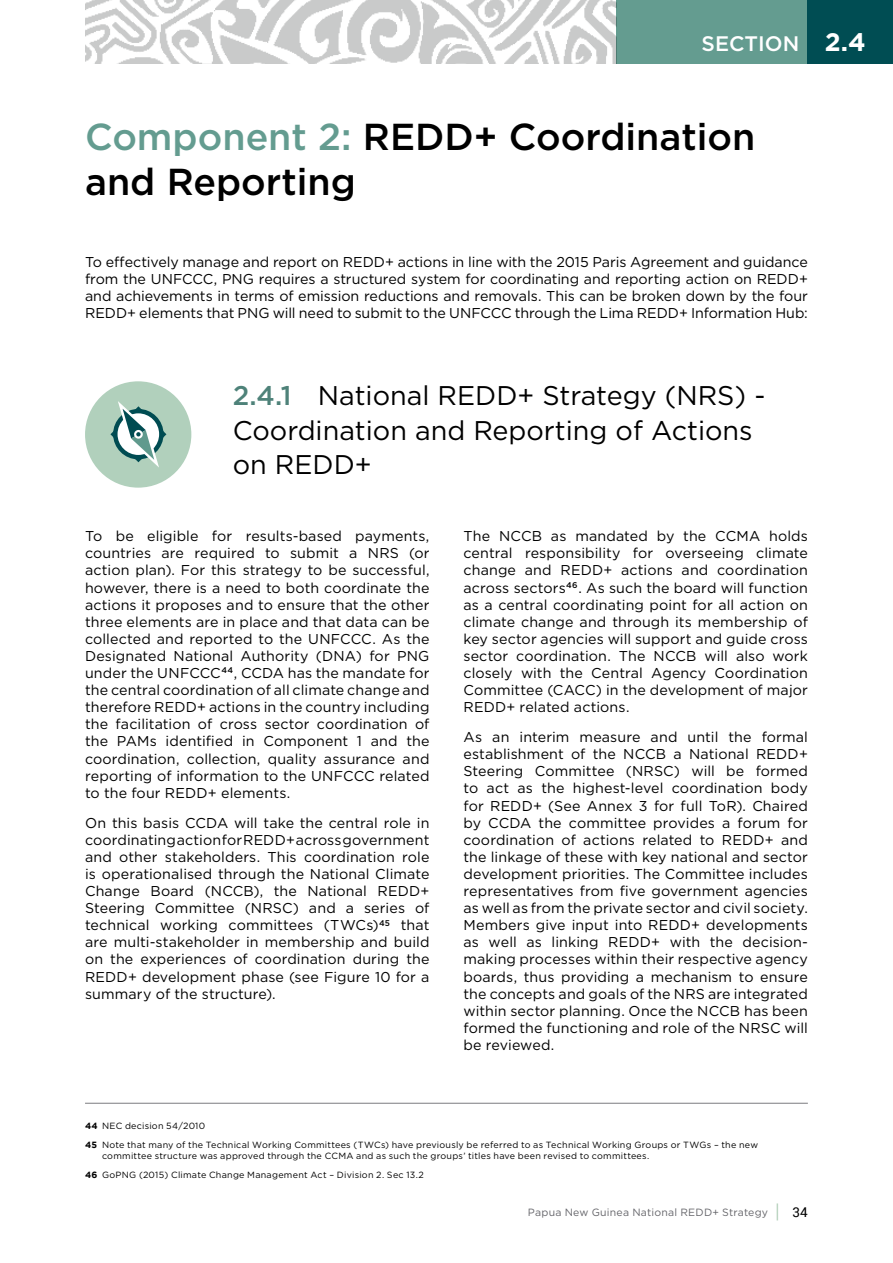
<style>
.page{position:relative;width:893px;height:1263px;background:#fff}
.page>*{position:absolute;margin:0;border:0;box-sizing:border-box;transform-origin:0 0}
.t1{font:500 37.5px/45px "Gotham";color:#000}
.t2{font:27px/34.5px "Gotham";color:#000}
.t3{font:500 21px "Gotham";color:#fff}
.t4{font:14.25px/17.1px "Gotham";letter-spacing:.005em;color:#000;text-align:justify}
.t5{font:13.5px "Roboto";color:#000}
.t6{font:10.5px "Gotham";letter-spacing:.02em;color:#65656a}
.t7{font:9px/19.4px "Gotham";letter-spacing:.025em;color:#000}
.s1{font-weight:700;font-size:25.5px}
.s2{color:#649c90}
.s3{font-weight:500;color:#4e8279}
.s4{font-weight:700}
</style>
<div class="page">
<svg style="left:777px;top:1203px;width:1px;height:17px"></svg>
<div style="left:617px;top:0;width:191px;height:64px;background:#649c90"></div>
<div style="left:808px;top:0;width:85px;height:64px;background:#004d53"></div>
<img style="left:85px;top:0;width:532px;height:64px">
<div style="left:85px;top:381px;width:106px;height:107px;background:#b1d0bc;border-radius:50%"></div>
<svg style="left:110px;top:401px;width:56px;height:66px"></svg>
<hr style="left:85px;top:1103px;width:723px;height:1px;background:#8a8a8d">
<h3 class="t3" style="left:702px;top:30px;width:166px">SECTION <span class="s1">2.4</span></h3>
<h1 class="t1" style="left:85px;top:114px;width:672px"><span class="s2">Component 2:</span> REDD+ Coordination and Reporting</h1>
<p class="t4" style="left:85px;top:253px;width:724px">To effectively manage and report on REDD+ actions in line with the 2015 Paris Agreement and guidance from the UNFCCC, PNG requires a structured system for coordinating and reporting action on REDD+ and achievements in terms of emission reductions and removals. This can be broken down by the four REDD+ elements that PNG will need to submit to the UNFCCC through the Lima REDD+ Information Hub:</p>
<h2 class="t2" style="left:233px;top:378px;width:534px"><span class="s3">2.4.1</span> National REDD+ Strategy (NRS) -<br>Coordination and Reporting of Actions on REDD+</h2>
<p class="t4" style="left:85px;top:527px;width:346px">To be eligible for results-based payments, countries are required to submit a NRS (or action plan). For this strategy to be successful, however, there is a need to both coordinate the actions it proposes and to ensure that the other three elements are in place and that data can be collected and reported to the UNFCCC. As the Designated National Authority (DNA) for PNG under the UNFCCC<sup>44</sup>, CCDA has the mandate for the central coordination of all climate change and therefore REDD+ actions in the country including the facilitation of cross sector coordination of the PAMs identified in Component 1 and the coordination, collection, quality assurance and reporting of information to the UNFCCC related to the four REDD+ elements.</p>
<p class="t4" style="left:85px;top:814px;width:346px">On this basis CCDA will take the central role in coordinating action for REDD+ across government and other stakeholders. This coordination role is operationalised through the National Climate Change Board (NCCB), the National REDD+ Steering Committee (NRSC) and a series of technical working committees (TWCs)<sup>45</sup> that are multi-stakeholder in membership and build on the experiences of coordination during the REDD+ development phase (see Figure 10 for a summary of the structure).</p>
<p class="t4" style="left:463px;top:527px;width:346px">The NCCB as mandated by the CCMA holds central responsibility for overseeing climate change and REDD+ actions and coordination across sectors<sup>46</sup>. As such the board will function as a central coordinating point for all action on climate change and through its membership of key sector agencies will support and guide cross sector coordination. The NCCB will also work closely with the Central Agency Coordination Committee (CACC) in the development of major REDD+ related actions.</p>
<p class="t4" style="left:463px;top:728px;width:346px">As an interim measure and until the formal establishment of the NCCB a National REDD+ Steering Committee (NRSC) will be formed to act as the highest-level coordination body for REDD+ (See Annex 3 for full ToR). Chaired by CCDA the committee provides a forum for coordination of actions related to REDD+ and the linkage of these with key national and sector development priorities. The Committee includes representatives from five government agencies as well as from the private sector and civil society.<br>Members give input into REDD+ developments as well as linking REDD+ with the decision&shy;making processes within their respective agency boards, thus providing a mechanism to ensure the concepts and goals of the NRS are integrated within sector planning. Once the NCCB has been formed the functioning and role of the NRSC will be reviewed.</p>
<p class="t7" style="left:85px;top:1115px;width:674px"><span class="s4">44</span> NEC decision 54/2010<br><span class="s4">45</span> Note that many of the Technical Working Committees (TWCs) have previously be referred to as Technical Working Groups or TWGs – the new</p>
<p class="t7" style="left:85px;top:1145px;width:566px;text-indent:17px">committee structure was approved through the CCMA and as such the groups’ titles have been revised to committees.<br><span class="s4">46</span> GoPNG (2015) Climate Change Management Act – Division 2. Sec 13.2</p>
<p class="t6" style="left:528px;top:1205px;width:242px">Papua New Guinea National REDD+ Strategy</p>
<p class="t5" style="left:792px;top:1202px;width:17px">34</p>
</div>
